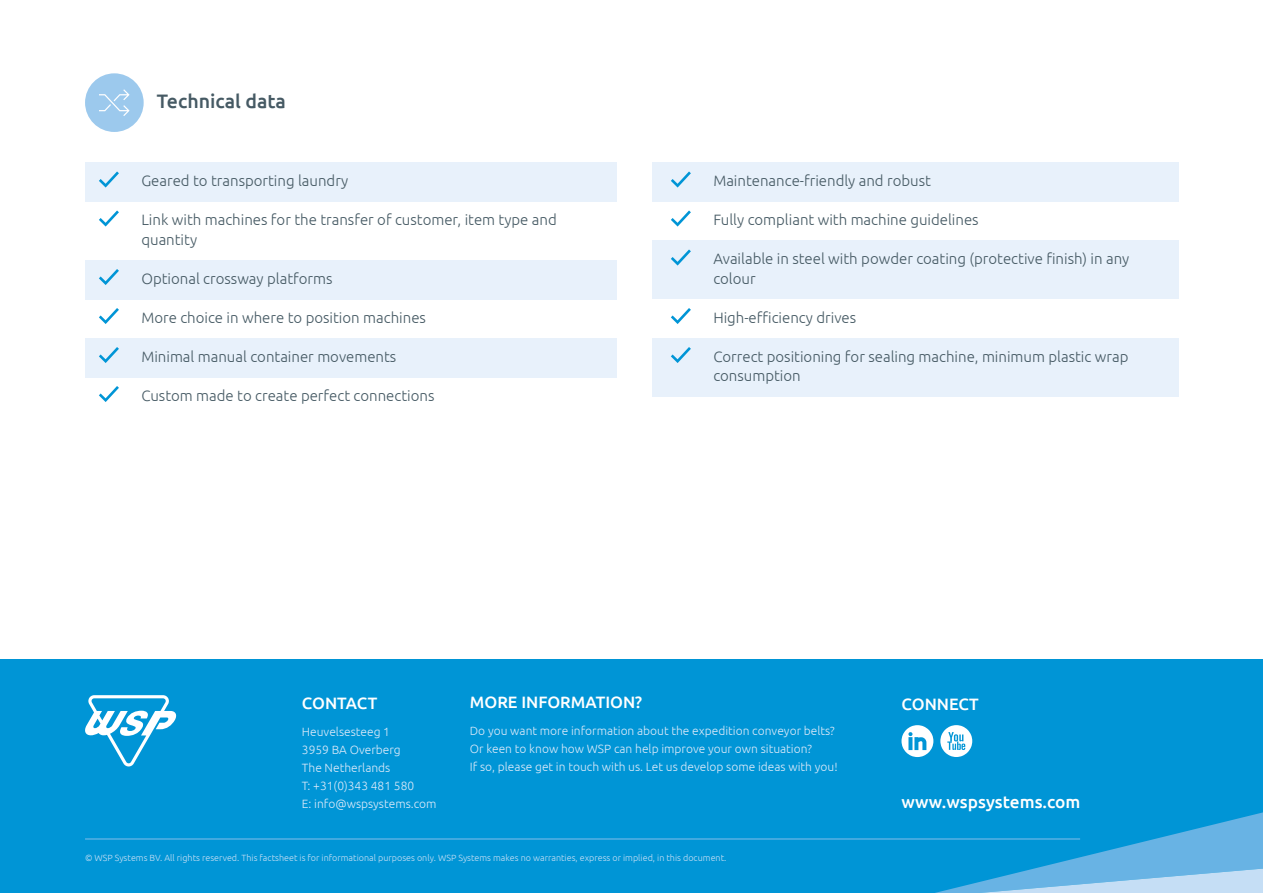
<style>
.page{position:relative;width:1263px;height:893px;background:#fff}
.page>*{position:absolute;margin:0;border:0;box-sizing:border-box;transform-origin:0 0}
.t1{font:500 19.5px "Ubuntu";color:#465a64}
.t2{font:500 17.25px "Ubuntu";color:#fff}
.t3{font:500 16.5px "Ubuntu";color:#fff}
.t4{font:300 15px/19.5px "Ubuntu";color:#465a64}
.t5{font:300 12px/18px "Ubuntu";color:#dbe9f9}
.t6{font:300 9px "Ubuntu";color:#c7dff5}
</style>
<div class="page">
<div style="left:0;top:659px;width:1263px;height:234px;background:#0095d6"></div>
<svg style="left:85px;top:695px;width:92px;height:71px"></svg>
<svg style="left:901px;top:727px;width:9px;height:28px"></svg>
<svg style="left:910px;top:725px;width:353px;height:118px"></svg>
<svg style="left:935px;top:843px;width:328px;height:50px"></svg>
<svg style="left:940px;top:725px;width:32px;height:32px"></svg>
<hr style="left:85px;top:839px;width:995px;height:1px;background:#84bee9">
<div style="left:85px;top:73px;width:59px;height:59px;background:#9cc9ed;border-radius:50%"></div>
<svg style="left:99px;top:89px;width:31px;height:27px"></svg>
<div style="left:85px;top:338px;width:532px;height:39px;background:#e8f1fb"></div>
<div style="left:85px;top:163px;width:532px;height:39px;background:#e8f1fb"></div>
<div style="left:653px;top:163px;width:526px;height:39px;background:#e8f1fb"></div>
<div style="left:653px;top:241px;width:526px;height:58px;background:#e8f1fb"></div>
<div style="left:653px;top:338px;width:526px;height:59px;background:#e8f1fb"></div>
<div style="left:85px;top:260px;width:532px;height:39px;background:#e8f1fb"></div>
<svg style="left:99px;top:171px;width:20px;height:17px"></svg>
<svg style="left:99px;top:210px;width:20px;height:17px"></svg>
<svg style="left:99px;top:269px;width:20px;height:16px"></svg>
<svg style="left:99px;top:308px;width:20px;height:16px"></svg>
<svg style="left:99px;top:347px;width:20px;height:16px"></svg>
<svg style="left:99px;top:386px;width:20px;height:16px"></svg>
<svg style="left:671px;top:171px;width:20px;height:17px"></svg>
<svg style="left:671px;top:210px;width:20px;height:17px"></svg>
<svg style="left:671px;top:249px;width:20px;height:17px"></svg>
<svg style="left:671px;top:308px;width:20px;height:16px"></svg>
<svg style="left:671px;top:347px;width:20px;height:16px"></svg>
<h1 class="t1" style="left:157px;top:88px;width:131px">Technical data</h1>
<p class="t4" style="left:141px;top:171px;width:208px">Geared to transporting laundry</p>
<p class="t4" style="left:141px;top:210px;width:417px">Link with machines for the transfer of customer, item type and quantity</p>
<p class="t4" style="left:141px;top:268px;width:193px">Optional crossway platforms</p>
<p class="t4" style="left:141px;top:307px;width:286px">More choice in where to position machines</p>
<p class="t4" style="left:141px;top:346px;width:256px">Minimal manual container movements</p>
<p class="t4" style="left:141px;top:385px;width:295px">Custom made to create perfect connections</p>
<p class="t4" style="left:713px;top:171px;width:219px">Maintenance-friendly and robust</p>
<p class="t4" style="left:713px;top:210px;width:267px">Fully compliant with machine guidelines</p>
<p class="t4" style="left:713px;top:249px;width:417px">Available in steel with powder coating (protective finish) in any colour</p>
<p class="t4" style="left:713px;top:307px;width:144px">High-efficiency drives</p>
<p class="t4" style="left:713px;top:346px;width:417px">Correct positioning for sealing machine, minimum plastic wrap consumption</p>
<p class="t3" style="left:302px;top:693px;width:77px">CONTACT</p>
<p class="t5" style="left:302px;top:723px;width:136px">Heuvelsesteeg 1<br>3959 BA Overberg<br>The Netherlands<br>T: +31(0)343 481 580<br>E: info@wspsystems.com</p>
<p class="t3" style="left:470px;top:692px;width:174px">MORE INFORMATION?</p>
<p class="t5" style="left:470px;top:721px;width:369px">Do you want more information about the expedition conveyor belts?<br>Or keen to know how WSP can help improve your own situation?<br>If so, please get in touch with us. Let us develop some ideas with you!</p>
<p class="t6" style="left:85px;top:852px;width:643px">© WSP Systems BV. All rights reserved. This factsheet is for informational purposes only. WSP Systems makes no warranties, express or implied, in this document.</p>
<p class="t3" style="left:901px;top:694px;width:79px">CONNECT</p>
<p class="t2" style="left:901px;top:790px;width:180px">www.wspsystems.com</p>
</div>
